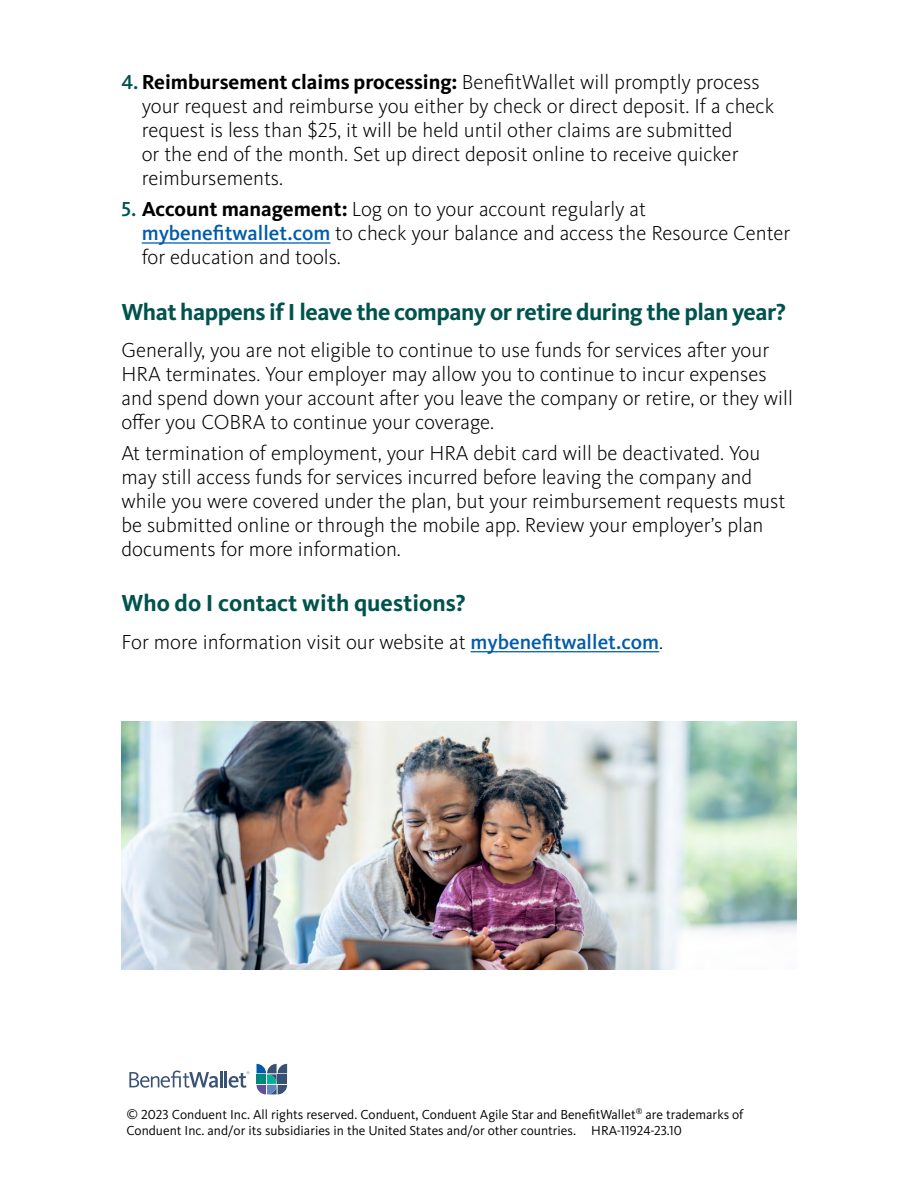
<style>
.page{position:relative;width:918px;height:1188px;background:#fff}
.page>*{position:absolute;margin:0;border:0;box-sizing:border-box;transform-origin:0 0}
.t1{font:700 24px "Kievit Pro";letter-spacing:-.02em;color:#00534c}
.t2{font:700 24px "Kievit Pro";color:#00534c}
.t3{font:300 21px/24px "Kievit Pro";color:#000}
.t4{font:13.5px/16.5px "Kievit Pro";color:#000}
.s1{font-weight:500;color:#00534c}
.s2{font-weight:700}
.s3{font-weight:500;color:#005baa}
</style>
<div class="page">
<svg style="left:257px;top:1064px;width:30px;height:30px"></svg>
<svg style="left:129px;top:1071px;width:120px;height:17px"></svg>
<hr style="left:142px;top:242px;width:188px;height:2px;background:#005baa">
<hr style="left:471px;top:651px;width:188px;height:1px;background:#005baa">
<img style="left:122px;top:721px;width:674px;height:249px">
<p class="t3" style="left:142px;top:70px;width:634px;text-indent:-20px"><span class="s1">4.</span><span class="s2">Reimbursement claims processing:</span> BenefitWallet will promptly process your request and reimburse you either by check or direct deposit. If a check request is less than $25, it will be held until other claims are submitted<br>or the end of the month. Set up direct deposit online to receive quicker reimbursements.</p>
<p class="t3" style="left:142px;top:197px;width:650px;text-indent:-20px"><span class="s1">5.</span> <span class="s2">Account management:</span> Log on to your account regularly at <span class="s3">mybenefitwallet.com</span> to check your balance and access the Resource Center for education and tools.</p>
<p class="t1" style="left:122px;top:297px;width:666px">What happens if I leave the company or retire during the plan year?</p>
<p class="t3" style="left:122px;top:338px;width:673px">Generally, you are not eligible to continue to use funds for services after your HRA terminates. Your employer may allow you to continue to incur expenses and spend down your account after you leave the company or retire, or they will offer you COBRA to continue your coverage.</p>
<p class="t3" style="left:122px;top:441px;width:665px">At termination of employment, your HRA debit card will be deactivated. You may still access funds for services incurred before leaving the company and while you were covered under the plan, but your reimbursement requests must be submitted online or through the mobile app. Review your employer’s plan documents for more information.</p>
<p class="t2" style="left:122px;top:589px;width:346px">Who do I contact with questions?</p>
<p class="t3" style="left:122px;top:630px;width:543px">For more information visit our website at <span class="s3">mybenefitwallet.com</span>.</p>
<p class="t4" style="left:126px;top:1106px;width:619px">© 2023 Conduent Inc. All rights reserved. Conduent, Conduent Agile Star and BenefitWallet<sup>®</sup> are trademarks of<br>Conduent Inc. and/or its subsidiaries in the United States and/or other countries. HRA-11924-23.10</p>
</div>
